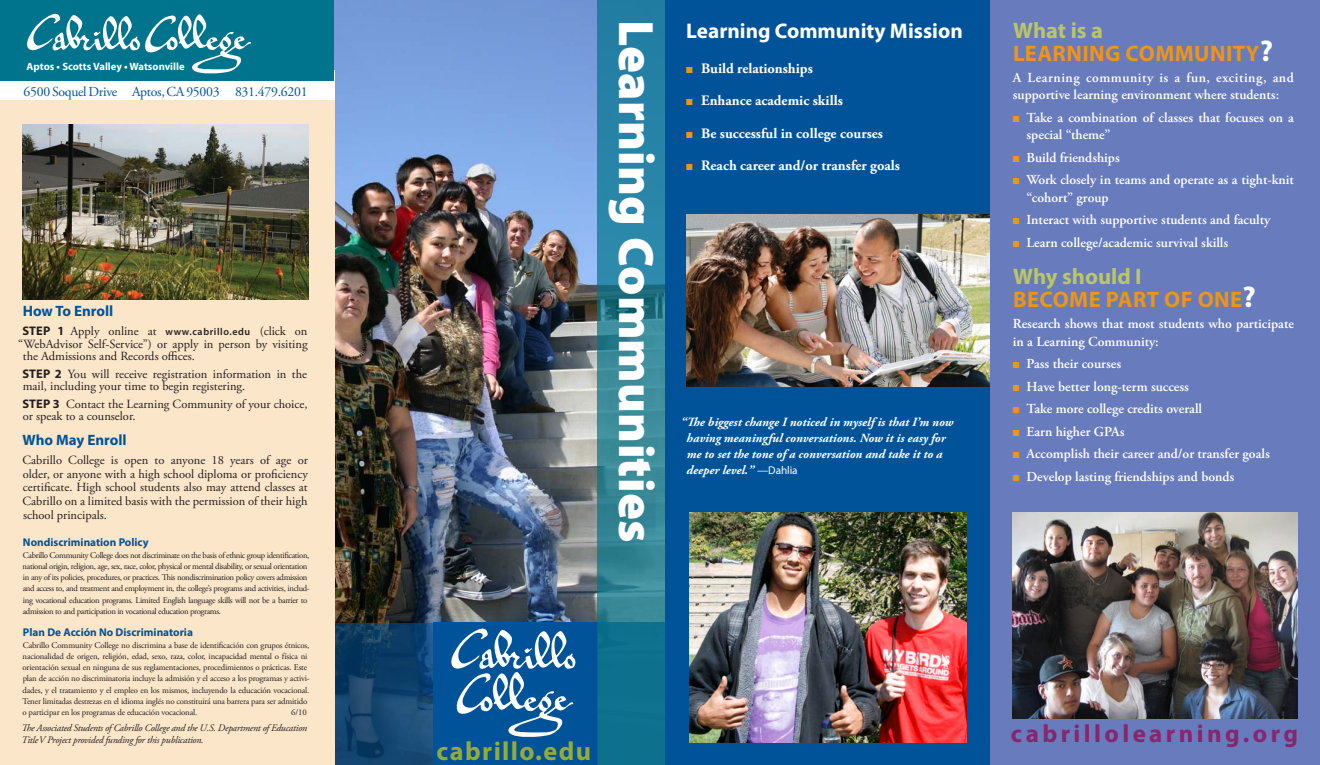
<style>
.page{position:relative;width:1320px;height:765px;background:#fff}
.page>*{position:absolute;margin:0;border:0;box-sizing:border-box;transform-origin:0 0}
.t1{font:900 50px "Myriad Pro";letter-spacing:.005em;color:#fff}
.t2{font:700 26.25px "Myriad Pro";letter-spacing:.055em;color:#95ab38}
.t3{font:700 25px "Myriad Pro";letter-spacing:.135em;color:#85276d}
.t4{font:700 22.5px "Myriad Pro";letter-spacing:.02em;color:#ec951a}
.t5{font:700 22.5px "Myriad Pro";color:#bbc667}
.t6{font:700 21.25px "Myriad Pro";color:#fff}
.Subhead_1{font:700 15px "Myriad Pro";color:#015399}
.Paragraph_Style_1{font:700 14.38px "Adobe Garamond Pro";color:#fff}
.Body_list{font:600 13.75px/17.5px "Adobe Garamond Pro";color:#fff}
.Body_text2{font:600 13.75px/17.5px "Adobe Garamond Pro";color:#fff}
.Subhead_1-2{font:13.75px "Adobe Garamond Pro";letter-spacing:-.02em;color:#015399}
.Nondiscrim{font:12.5px/13.8px "Adobe Garamond Pro";color:#231f20}
.quotee_L{font:italic 700 12.5px/16.2px "Adobe Garamond Pro";color:#fff}
.Subhead_1-3{font:700 11.25px "Myriad Pro";color:#015399}
.Body_text2-2{font:700 10.62px "Myriad Pro";color:#fff}
.Nondiscrim-2{font:italic 10px/11.2px "Adobe Garamond Pro";letter-spacing:-.02em;color:#231f20}
.Nondiscrim-3{font:8.75px/11.2px "Adobe Garamond Pro";letter-spacing:-.02em;color:#231f20}
.Nondiscrim-4{font:8.75px/11.2px "Adobe Garamond Pro";letter-spacing:-.04em;color:#231f20}
.s1{font-family:"Myriad Pro";font-weight:700}
.s2{font-family:"Myriad Pro";font-weight:600;font-size:10px}
.s3{color:#ec951a}
.s4{font-family:"Myriad Pro";font-weight:400;font-style:normal;font-size:11.25px}
.s5{font-size:30px;color:#fff}
</style>
<div class="page">
<img style="left:334px;top:0;width:263px;height:765px">
<div style="left:0;top:101px;width:334px;height:664px;background:#fbe6c9"></div>
<div style="left:989px;top:0;width:331px;height:765px;background:#677bbd"></div>
<div style="left:433px;top:623px;width:165px;height:142px;background:#015399"></div>
<svg style="left:451px;top:629px;width:124px;height:108px"></svg>
<svg style="left:335px;top:623px;width:98px;height:142px;background:#12426b"></svg>
<div style="left:0;top:0;width:334px;height:81px;background:#00748c"></div>
<img style="left:1012px;top:513px;width:285px;height:206px">
<svg style="left:27px;top:13px;width:224px;height:61px"></svg>
<div style="left:665px;top:0;width:325px;height:765px;background:#015399"></div>
<img style="left:687px;top:215px;width:302px;height:172px">
<svg style="left:597px;top:0;width:68px;height:765px;background:#28819a"></svg>
<img style="left:689px;top:512px;width:278px;height:230px">
<img style="left:22px;top:125px;width:286px;height:175px">
<p class="Body_text2-2" style="left:27px;top:59px;width:160px">Aptos • Scotts Valley • Watsonville</p>
<p class="Subhead_1-2" style="left:24px;top:83px;width:286px">6500 Soquel Drive Aptos, CA 95003 831.479.6201</p>
<p class="Subhead_1" style="left:23px;top:301px;width:92px">How To Enroll</p>
<p class="Nondiscrim" style="left:23px;top:325px;width:286px"><span class="s1">STEP 1</span> Apply online at <span class="s2">www.cabrillo.edu</span> (click on</p>
<p class="Nondiscrim" style="left:18px;top:337px;width:291px">“WebAdvisor Self-Service”) or apply in person by visiting</p>
<p class="Nondiscrim" style="left:23px;top:350px;width:174px">the Admissions and Records offices.</p>
<p class="Nondiscrim" style="left:23px;top:368px;width:286px;line-height:12.5px"><span class="s1">STEP 2</span> You will receive registration information in the mail, including your time to begin registering.</p>
<p class="Nondiscrim" style="left:23px;top:398px;width:286px;line-height:12.5px"><span class="s1">STEP 3</span> Contact the Learning Community of your choice, or speak to a counselor.</p>
<p class="Subhead_1" style="left:22px;top:430px;width:106px">Who May Enroll</p>
<p class="Nondiscrim" style="left:23px;top:453px;width:287px;text-align:justify">Cabrillo College is open to anyone 18 years of age or older, or anyone with a high school diploma or proficiency certificate. High school students also may attend classes at Cabrillo on a limited basis with the permission of their high school principals.</p>
<p class="Subhead_1-3" style="left:23px;top:535px;width:127px">Nondiscrimination Policy</p>
<p class="Nondiscrim-4" style="left:23px;top:549px;width:289px">Cabrillo Community College does not discriminate on the basis of ethnic group identification, national origin, religion, age, sex, race, color, physical or mental disability, or sexual orientation in any of its policies, procedures, or practices. This nondiscrimination policy covers admission and access to, and treatment and employment in, the college’s programs and activities, includ&shy;ing vocational education programs. Limited English language skills will not be a barrier to admission to and participation in vocational education programs.</p>
<p class="Subhead_1-3" style="left:23px;top:625px;width:171px">Plan De Acción No Discriminatoria</p>
<p class="Nondiscrim-3" style="left:22px;top:639px;width:289px">Cabrillo Community College no discrimina a base de identificación con grupos étnicos, nacionalidad de origen, religión, edad, sexo, raza, color, incapacidad mental o física ni orientación sexual en ninguna de sus reglamentaciones, procedimientos o prácticas. Este plan de acción no discriminatoria incluye la admisión y el acceso a los programas y activi&shy;dades, y el tratamiento y el empleo en los mismos, incluyendo la educación vocacional.<br>Tener limitadas destrezas en el idioma inglés no constituirá una barrera para ser admitido o participar en los programas de educación vocacional.</p>
<p class="Nondiscrim-3" style="left:291px;top:707px;width:17px">6/10</p>
<p class="Nondiscrim-2" style="left:21px;top:723px;width:287px">The Associated Students of Cabrillo College and the U.S. Department of Education<br>TitleV Project provided funding for this publication.</p>
<p class="t1" style="left:664px;top:20px;width:524px;rotate:90deg">Learning Communities</p>
<p class="t6" style="left:686px;top:17px;width:278px">Learning Community Mission</p>
<p class="Paragraph_Style_1" style="left:686px;top:60px;width:128px"><span class="s3">■</span> Build relationships</p>
<p class="Paragraph_Style_1" style="left:686px;top:92px;width:158px"><span class="s3">■</span> Enhance academic skills</p>
<p class="Paragraph_Style_1" style="left:686px;top:125px;width:198px"><span class="s3">■</span> Be successful in college courses</p>
<p class="Paragraph_Style_1" style="left:686px;top:157px;width:215px"><span class="s3">■</span> Reach career and/or transfer goals</p>
<p class="quotee_L" style="left:686px;top:414px;width:268px;text-indent:-5px">“The biggest change I noticed in myself is that I’m now having meaningful conversations. Now it is easy for me to set the tone of a conversation and take it to a deeper level.” <span class="s4">—Dahlia</span></p>
<p class="t5" style="left:1013px;top:16px;width:92px">What is a</p>
<p class="t4" style="left:1013px;top:38px;width:261px">LEARNING COMMUNITY<span class="s5">?</span></p>
<p class="Body_text2" style="left:1013px;top:69px;width:283px">A Learning community is a fun, exciting, and supportive learning environment where students:</p>
<p class="Body_list" style="left:1027px;top:109px;width:269px;text-indent:-14px"><span class="s3">■</span> Take a combination of classes that focuses on a special “theme”</p>
<p class="Body_list" style="left:1013px;top:149px;width:109px"><span class="s3">■</span> Build friendships</p>
<p class="Body_list" style="left:1027px;top:171px;width:269px;text-indent:-14px"><span class="s3">■</span> Work closely in teams and operate as a tight-knit “cohort” group</p>
<p class="Body_list" style="left:1013px;top:211px;width:259px"><span class="s3">■</span> Interact with supportive students and faculty</p>
<p class="Body_list" style="left:1013px;top:234px;width:217px"><span class="s3">■</span> Learn college/academic survival skills</p>
<p class="t5" style="left:1013px;top:262px;width:130px">Why should I</p>
<p class="t4" style="left:1013px;top:285px;width:244px">BECOME PART OF ONE<span class="s5">?</span></p>
<p class="Body_text2" style="left:1013px;top:315px;width:283px">Research shows that most students who participate in a Learning Community:</p>
<p class="Body_list" style="left:1013px;top:355px;width:110px"><span class="s3">■</span> Pass their courses</p>
<p class="Body_list" style="left:1013px;top:378px;width:178px"><span class="s3">■</span> Have better long-term success</p>
<p class="Body_list" style="left:1013px;top:400px;width:191px"><span class="s3">■</span> Take more college credits overall</p>
<p class="Body_list" style="left:1013px;top:423px;width:113px"><span class="s3">■</span> Earn higher GPAs</p>
<p class="Body_list" style="left:1013px;top:445px;width:258px"><span class="s3">■</span> Accomplish their career and/or transfer goals</p>
<p class="Body_list" style="left:1013px;top:468px;width:223px"><span class="s3">■</span> Develop lasting friendships and bonds</p>
<p class="t2" style="left:437px;top:734px;width:156px">cabrillo.edu</p>
<p class="t3" style="left:1011px;top:717px;width:289px">cabrillolearning.org</p>
</div>
